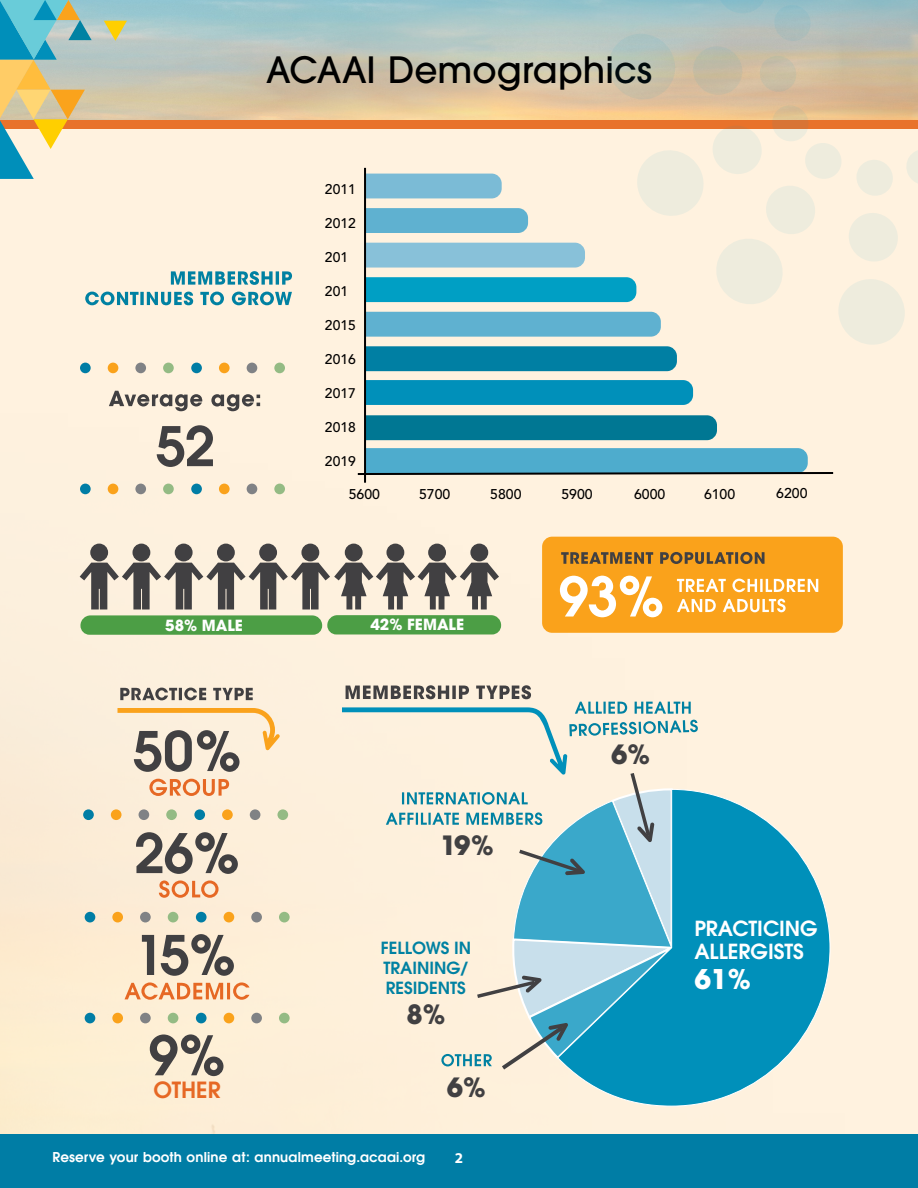
<style>
.page{position:relative;width:918px;height:1188px;background:#fff}
.page>*{position:absolute;margin:0;border:0;box-sizing:border-box;transform-origin:0 0}
.t1{font:600 54.15px "Avant Garde";letter-spacing:-.015em;color:#414042}
.t2{font:600 54.15px "Avant Garde";color:#fff}
.t3{font:500 36px "Avant Garde";color:#000}
.t4{font:700 27px "Avant Garde";color:#fff}
.t5{font:700 26.4px "Avant Garde";color:#414042}
.t6{font:600 22.2px "Avant Garde";color:#e66824}
.t7{font:600 20.7px/23.4px "Avant Garde";color:#fff}
.t8{font:600 16.65px/20px "Avant Garde";color:#0081a2}
.t9{font:700 15.3px "Avant Garde";color:#fff}
.t10{font:700 15px "Myriad Pro";color:#fff}
.t11{font:500 14.1px "Avenir";color:#000}
.t12{font:500 13.95px "Avenir";color:#000}
.t13{font:600 13.5px "Avant Garde";letter-spacing:.01em;color:#fff}
</style>
<div class="page">
<div style="left:0;top:1134px;width:918px;height:54px;background:#007da5"></div>
<div style="left:0;top:120px;width:918px;height:9px;background:#e8722b"></div>
<div style="left:0;top:129px;width:918px;height:1005px;background:#fff2df"></div>
<img style="left:0;top:271px;width:657px;height:863px">
<div style="left:542px;top:537px;width:301px;height:96px;background:#faa21b;border-radius:10px"></div>
<svg style="left:109px;top:391px;width:151px;height:20px"></svg>
<svg style="left:561px;top:552px;width:204px;height:12px"></svg>
<svg style="left:677px;top:599px;width:109px;height:13px"></svg>
<svg style="left:677px;top:579px;width:141px;height:13px"></svg>
<svg style="left:556px;top:791px;width:275px;height:316px"></svg>
<svg style="left:85px;top:292px;width:207px;height:13px"></svg>
<svg style="left:171px;top:271px;width:121px;height:14px"></svg>
<svg style="left:120px;top:688px;width:133px;height:12px"></svg>
<div style="left:80px;top:615px;width:242px;height:20px;background:#4c9e45;border-radius:9px"></div>
<div style="left:327px;top:615px;width:174px;height:19px;background:#4c9e45;border-radius:9px"></div>
<div style="left:301px;top:544px;width:18px;height:17px;background:#414042;border-radius:50%"></div>
<div style="left:259px;top:544px;width:18px;height:17px;background:#414042;border-radius:50%"></div>
<div style="left:217px;top:544px;width:18px;height:17px;background:#414042;border-radius:50%"></div>
<div style="left:175px;top:544px;width:18px;height:17px;background:#414042;border-radius:50%"></div>
<div style="left:133px;top:544px;width:17px;height:17px;background:#414042;border-radius:50%"></div>
<div style="left:90px;top:544px;width:18px;height:17px;background:#414042;border-radius:50%"></div>
<div style="left:428px;top:544px;width:18px;height:17px;background:#414042;border-radius:50%"></div>
<div style="left:386px;top:544px;width:18px;height:17px;background:#414042;border-radius:50%"></div>
<div style="left:345px;top:544px;width:18px;height:17px;background:#414042;border-radius:50%"></div>
<div style="left:470px;top:544px;width:18px;height:17px;background:#414042;border-radius:50%"></div>
<svg style="left:80px;top:563px;width:419px;height:46px"></svg>
<svg style="left:125px;top:982px;width:125px;height:18px"></svg>
<svg style="left:159px;top:880px;width:60px;height:18px"></svg>
<svg style="left:149px;top:779px;width:80px;height:17px"></svg>
<svg style="left:356px;top:167px;width:478px;height:318px"></svg>
<svg style="left:342px;top:685px;width:356px;height:388px"></svg>
<svg style="left:118px;top:708px;width:162px;height:42px"></svg>
<div style="left:80px;top:363px;width:11px;height:10px;background:#007da5;border-radius:50%"></div>
<div style="left:108px;top:363px;width:10px;height:10px;background:#faa21b;border-radius:50%"></div>
<div style="left:163px;top:363px;width:11px;height:10px;background:#94bb84;border-radius:50%"></div>
<div style="left:135px;top:363px;width:11px;height:10px;background:#808285;border-radius:50%"></div>
<div style="left:191px;top:363px;width:11px;height:10px;background:#007da5;border-radius:50%"></div>
<div style="left:219px;top:363px;width:11px;height:10px;background:#faa21b;border-radius:50%"></div>
<div style="left:274px;top:363px;width:11px;height:10px;background:#94bb84;border-radius:50%"></div>
<div style="left:247px;top:363px;width:10px;height:10px;background:#808285;border-radius:50%"></div>
<div style="left:80px;top:484px;width:11px;height:10px;background:#007da5;border-radius:50%"></div>
<div style="left:108px;top:484px;width:10px;height:10px;background:#faa21b;border-radius:50%"></div>
<div style="left:163px;top:484px;width:11px;height:10px;background:#94bb84;border-radius:50%"></div>
<div style="left:135px;top:484px;width:11px;height:10px;background:#808285;border-radius:50%"></div>
<div style="left:191px;top:484px;width:11px;height:10px;background:#007da5;border-radius:50%"></div>
<div style="left:219px;top:484px;width:11px;height:10px;background:#faa21b;border-radius:50%"></div>
<div style="left:274px;top:484px;width:11px;height:10px;background:#94bb84;border-radius:50%"></div>
<div style="left:247px;top:484px;width:10px;height:10px;background:#808285;border-radius:50%"></div>
<div style="left:83px;top:809px;width:11px;height:11px;background:#007da5;border-radius:50%"></div>
<div style="left:111px;top:809px;width:11px;height:11px;background:#faa21b;border-radius:50%"></div>
<div style="left:166px;top:809px;width:11px;height:11px;background:#94bb84;border-radius:50%"></div>
<div style="left:139px;top:809px;width:10px;height:11px;background:#808285;border-radius:50%"></div>
<div style="left:194px;top:809px;width:11px;height:11px;background:#007da5;border-radius:50%"></div>
<div style="left:222px;top:809px;width:11px;height:11px;background:#faa21b;border-radius:50%"></div>
<div style="left:277px;top:809px;width:11px;height:11px;background:#94bb84;border-radius:50%"></div>
<div style="left:250px;top:809px;width:10px;height:11px;background:#808285;border-radius:50%"></div>
<div style="left:85px;top:912px;width:10px;height:10px;background:#007da5;border-radius:50%"></div>
<div style="left:112px;top:912px;width:11px;height:10px;background:#faa21b;border-radius:50%"></div>
<div style="left:168px;top:912px;width:10px;height:10px;background:#94bb84;border-radius:50%"></div>
<div style="left:140px;top:912px;width:11px;height:10px;background:#808285;border-radius:50%"></div>
<div style="left:196px;top:912px;width:11px;height:10px;background:#007da5;border-radius:50%"></div>
<div style="left:224px;top:912px;width:10px;height:10px;background:#faa21b;border-radius:50%"></div>
<div style="left:279px;top:912px;width:11px;height:10px;background:#94bb84;border-radius:50%"></div>
<div style="left:251px;top:912px;width:11px;height:10px;background:#808285;border-radius:50%"></div>
<div style="left:85px;top:1013px;width:10px;height:10px;background:#007da5;border-radius:50%"></div>
<div style="left:112px;top:1013px;width:11px;height:10px;background:#faa21b;border-radius:50%"></div>
<div style="left:168px;top:1013px;width:10px;height:10px;background:#94bb84;border-radius:50%"></div>
<div style="left:140px;top:1013px;width:11px;height:10px;background:#808285;border-radius:50%"></div>
<div style="left:196px;top:1013px;width:11px;height:10px;background:#007da5;border-radius:50%"></div>
<div style="left:224px;top:1013px;width:10px;height:10px;background:#faa21b;border-radius:50%"></div>
<div style="left:279px;top:1013px;width:11px;height:10px;background:#94bb84;border-radius:50%"></div>
<div style="left:251px;top:1013px;width:11px;height:10px;background:#808285;border-radius:50%"></div>
<svg style="left:365px;top:0;width:553px;height:371px"></svg>
<svg style="left:104px;top:21px;width:23px;height:20px"></svg>
<svg style="left:0;top:0;width:92px;height:179px"></svg>
<h1 class="t1" style="left:155px;top:411px;width:61px">52</h1>
<h2 class="t3" style="left:266px;top:48px;width:388px">ACAAI Demographics</h2>
<p class="t12" style="left:325px;top:177px;width:32px">2011</p>
<p class="t12" style="left:325px;top:211px;width:32px">2012</p>
<p class="t12" style="left:325px;top:245px;width:25px">201</p>
<p class="t12" style="left:325px;top:279px;width:25px">201</p>
<p class="t12" style="left:325px;top:313px;width:32px">2015</p>
<p class="t12" style="left:325px;top:347px;width:32px">2016</p>
<p class="t12" style="left:325px;top:381px;width:32px">2017</p>
<p class="t12" style="left:325px;top:415px;width:32px">2018</p>
<p class="t12" style="left:325px;top:449px;width:32px">2019</p>
<p class="t11" style="left:349px;top:482px;width:33px">5600</p>
<p class="t11" style="left:419px;top:482px;width:33px">5700</p>
<p class="t11" style="left:490px;top:482px;width:33px">5800</p>
<p class="t11" style="left:561px;top:482px;width:33px">5900</p>
<p class="t11" style="left:634px;top:482px;width:33px">6000</p>
<p class="t11" style="left:704px;top:482px;width:33px">6100</p>
<p class="t9" style="left:165px;top:616px;width:79px">58% MALE</p>
<p class="t9" style="left:371px;top:615px;width:95px">42% FEMALE</p>
<h1 class="t1" style="left:132px;top:716px;width:111px">50%</h1>
<h1 class="t1" style="left:134px;top:818px;width:107px">26%</h1>
<h3 class="t5" style="left:441px;top:828px;width:55px">19%</h3>
<h1 class="t2" style="left:559px;top:561px;width:107px">93%</h1>
<h3 class="t5" style="left:611px;top:737px;width:40px">6%</h3>
<p class="t11" style="left:776px;top:481px;width:33px">6200</p>
<h1 class="t1" style="left:134px;top:920px;width:103px">15%</h1>
<h1 class="t1" style="left:148px;top:1020px;width:79px">9%</h1>
<h3 class="t6" style="left:153px;top:1075px;width:69px">OTHER</h3>
<p class="t8" style="left:381px;top:938px;width:92px">FELLOWS IN<br>TRAINING/<br>RESIDENTS</p>
<h3 class="t5" style="left:407px;top:998px;width:40px">8%</h3>
<h3 class="t5" style="left:447px;top:1070px;width:40px">6%</h3>
<p class="t13" style="left:52px;top:1148px;width:374px">Reserve your booth online at: annualmeeting.acaai.org</p>
<p class="t10" style="left:455px;top:1148px;width:10px">2</p>
<h3 class="t7" style="left:694px;top:916px;width:125px">PRACTICING<br>ALLERGISTS</h3>
<h3 class="t4" style="left:694px;top:962px;width:58px">61%</h3>
</div>
